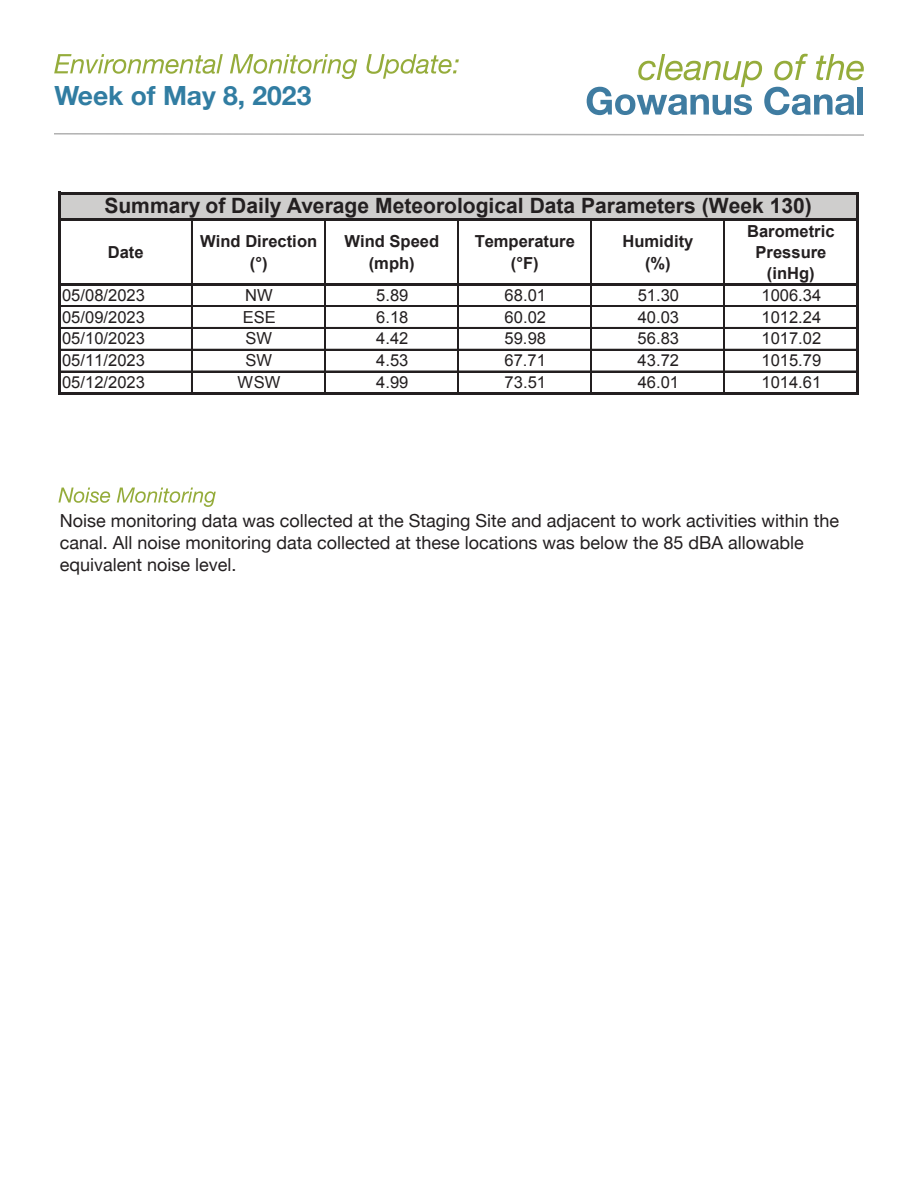
<style>
.page{position:relative;width:918px;height:1188px;background:#fff}
.page>*{position:absolute;margin:0;border:0;box-sizing:border-box;transform-origin:0 0}
.t1{font:700 26.4px "Helvetica Neue";color:#317da2}
.t2{font:700 21px "Arial";color:#231f20}
.t3{font:18px/21.6px "Helvetica Neue";color:#231f20}
.t4{font:16.5px "Arial";color:#231f20}
.t5{font:700 16.5px/21.3px "Arial";color:#231f20;text-align:center}
</style>
<div class="page">
<svg style="left:587px;top:54px;width:277px;height:61px"></svg>
<div style="left:858px;top:87px;width:5px;height:28px;background:#3f7ca1"></div>
<svg style="left:54px;top:54px;width:405px;height:25px"></svg>
<svg style="left:58px;top:488px;width:158px;height:19px"></svg>
<svg style="left:54px;top:133px;width:810px;height:3px"></svg>
<div style="left:60px;top:194px;width:798px;height:25px;background:#cfcecd"></div>
<hr style="left:191px;top:221px;width:2px;height:62px;background:#231f20">
<hr style="left:324px;top:221px;width:2px;height:62px;background:#231f20">
<hr style="left:457px;top:221px;width:2px;height:62px;background:#231f20">
<hr style="left:590px;top:221px;width:1px;height:62px;background:#231f20">
<hr style="left:591px;top:221px;width:1px;height:62px;background:#231f20">
<hr style="left:723px;top:221px;width:1px;height:62px;background:#231f20">
<hr style="left:724px;top:221px;width:1px;height:62px;background:#231f20">
<hr style="left:58px;top:192px;width:2px;height:203px;background:#231f20">
<hr style="left:856px;top:194px;width:3px;height:201px;background:#231f20">
<hr style="left:191px;top:286px;width:2px;height:106px;background:#231f20">
<hr style="left:324px;top:286px;width:2px;height:106px;background:#231f20">
<hr style="left:457px;top:286px;width:2px;height:106px;background:#231f20">
<hr style="left:590px;top:286px;width:1px;height:106px;background:#231f20">
<hr style="left:591px;top:286px;width:1px;height:106px;background:#231f20">
<hr style="left:723px;top:286px;width:1px;height:106px;background:#231f20">
<hr style="left:724px;top:286px;width:1px;height:106px;background:#231f20">
<hr style="left:60px;top:192px;width:799px;height:2px;background:#231f20">
<hr style="left:60px;top:218px;width:799px;height:3px;background:#231f20">
<hr style="left:60px;top:283px;width:799px;height:3px;background:#231f20">
<hr style="left:61px;top:305px;width:795px;height:1px;background:#231f20">
<hr style="left:60px;top:306px;width:796px;height:1px;background:#231f20">
<hr style="left:60px;top:327px;width:796px;height:2px;background:#231f20">
<hr style="left:60px;top:349px;width:796px;height:2px;background:#231f20">
<hr style="left:60px;top:371px;width:796px;height:1px;background:#231f20">
<hr style="left:60px;top:392px;width:799px;height:3px;background:#231f20">
<h1 class="t1" style="left:54px;top:75px;width:258px">Week of May 8, 2023</h1>
<p class="t2" style="left:104px;top:192px;width:709px">Summary of Daily Average Meteorological Data Parameters (Week 130)</p>
<p class="t5" style="left:108px;top:242px;width:37px">Date</p>
<p class="t5" style="left:200px;top:231px;width:119px">Wind Direction (°)</p>
<p class="t5" style="left:344px;top:231px;width:96px">Wind Speed (mph)</p>
<p class="t5" style="left:475px;top:231px;width:102px">Temperature (°F)</p>
<p class="t5" style="left:623px;top:231px;width:72px">Humidity (%)</p>
<p class="t5" style="left:747px;top:221px;width:89px">Barometric<br>Pressure (inHg)</p>
<p class="t4" style="left:62px;top:284px;width:84px">05/08/2023</p>
<p class="t4" style="left:245px;top:284px;width:29px">NW</p>
<p class="t4" style="left:376px;top:284px;width:34px">5.89</p>
<p class="t4" style="left:505px;top:284px;width:43px">68.01</p>
<p class="t4" style="left:638px;top:284px;width:43px">51.30</p>
<p class="t4" style="left:762px;top:284px;width:61px">1006.34</p>
<p class="t4" style="left:62px;top:306px;width:84px">05/09/2023</p>
<p class="t4" style="left:243px;top:306px;width:35px">ESE</p>
<p class="t4" style="left:376px;top:306px;width:34px">6.18</p>
<p class="t4" style="left:505px;top:306px;width:43px">60.02</p>
<p class="t4" style="left:638px;top:306px;width:43px">40.03</p>
<p class="t4" style="left:762px;top:306px;width:61px">1012.24</p>
<p class="t4" style="left:62px;top:328px;width:84px">05/10/2023</p>
<p class="t4" style="left:246px;top:328px;width:28px">SW</p>
<p class="t4" style="left:376px;top:328px;width:34px">4.42</p>
<p class="t4" style="left:505px;top:328px;width:43px">59.98</p>
<p class="t4" style="left:638px;top:328px;width:43px">56.83</p>
<p class="t4" style="left:762px;top:328px;width:61px">1017.02</p>
<p class="t4" style="left:62px;top:350px;width:84px">05/11/2023</p>
<p class="t4" style="left:246px;top:350px;width:28px">SW</p>
<p class="t4" style="left:376px;top:350px;width:34px">4.53</p>
<p class="t4" style="left:505px;top:350px;width:43px">67.71</p>
<p class="t4" style="left:638px;top:350px;width:43px">43.72</p>
<p class="t4" style="left:762px;top:350px;width:61px">1015.79</p>
<p class="t4" style="left:62px;top:371px;width:84px">05/12/2023</p>
<p class="t4" style="left:237px;top:371px;width:44px">WSW</p>
<p class="t4" style="left:376px;top:371px;width:34px">4.99</p>
<p class="t4" style="left:505px;top:371px;width:43px">73.51</p>
<p class="t4" style="left:638px;top:371px;width:43px">46.01</p>
<p class="t4" style="left:762px;top:371px;width:61px">1014.61</p>
<p class="t3" style="left:60px;top:511px;width:781px">Noise monitoring data was collected at the Staging Site and adjacent to work activities within the canal. All noise monitoring data collected at these locations was below the 85 dBA allowable equivalent noise level.</p>
</div>
